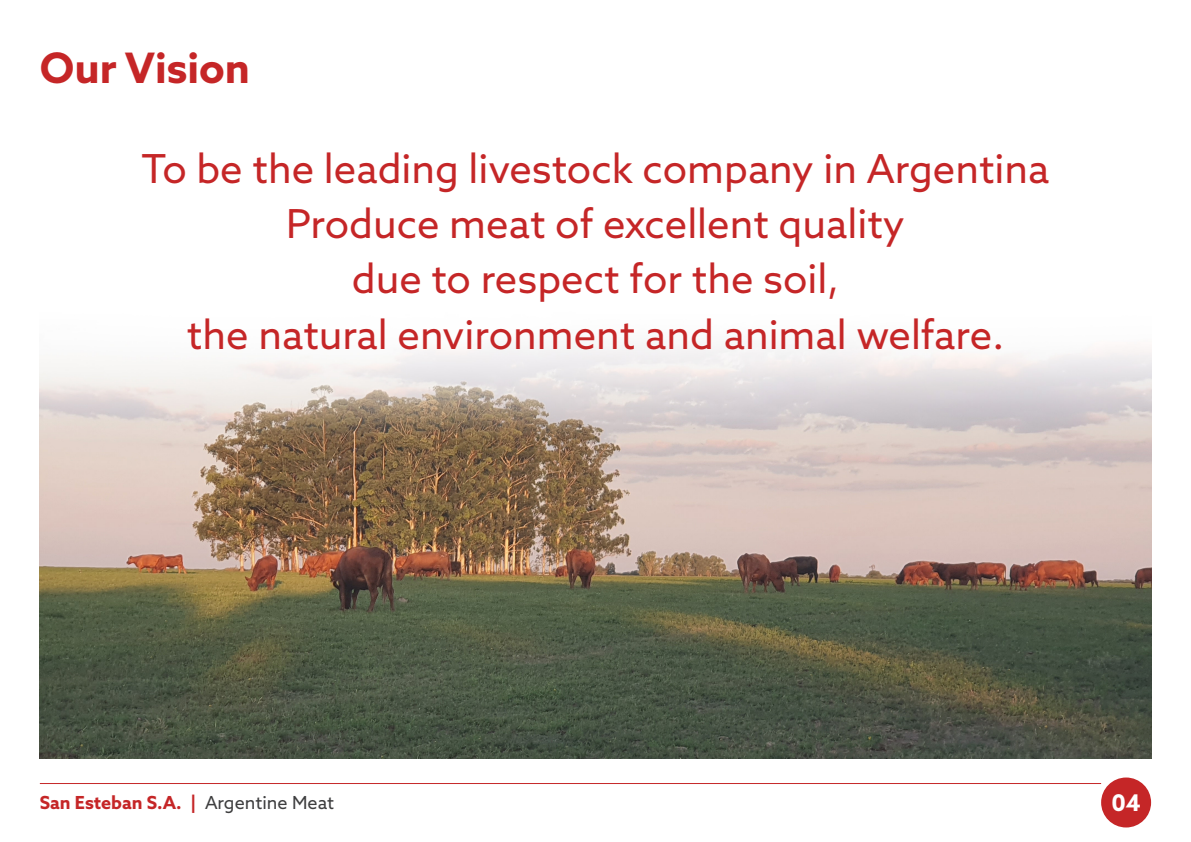
<style>
.page{position:relative;width:1191px;height:842px;background:#fff}
.page>*{position:absolute;margin:0;border:0;box-sizing:border-box;transform-origin:0 0}
.t1{font:700 42px "Azo Sans";color:#c52627}
.t2{font:40px/55px "Azo Sans";color:#c52627;text-align:center}
.t3{font:700 23px "Azo Sans";color:#fff}
.t4{font:700 18px "Azo Sans";color:#c52627}
.s1{font-weight:400;color:#3e3e3f}
</style>
<div class="page">
<img style="left:40px;top:346px;width:1111px;height:412px">
<div style="left:1101px;top:777px;width:50px;height:50px;background:#c52627;border-radius:50%"></div>
<hr style="left:40px;top:783px;width:1061px;height:1px;background:#c52627">
<p class="t1" style="left:40px;top:41px;width:212px">Our Vision</p>
<p class="t2" style="left:141px;top:141px;width:909px">To be the leading livestock company in Argentina Produce meat of excellent quality<br>due to respect for the soil,<br>the natural environment and animal welfare.</p>
<p class="t4" style="left:40px;top:790px;width:296px">San Esteban S.A. | <span class="s1">Argentine Meat</span></p>
<p class="t3" style="left:1111px;top:788px;width:31px">04</p>
</div>
